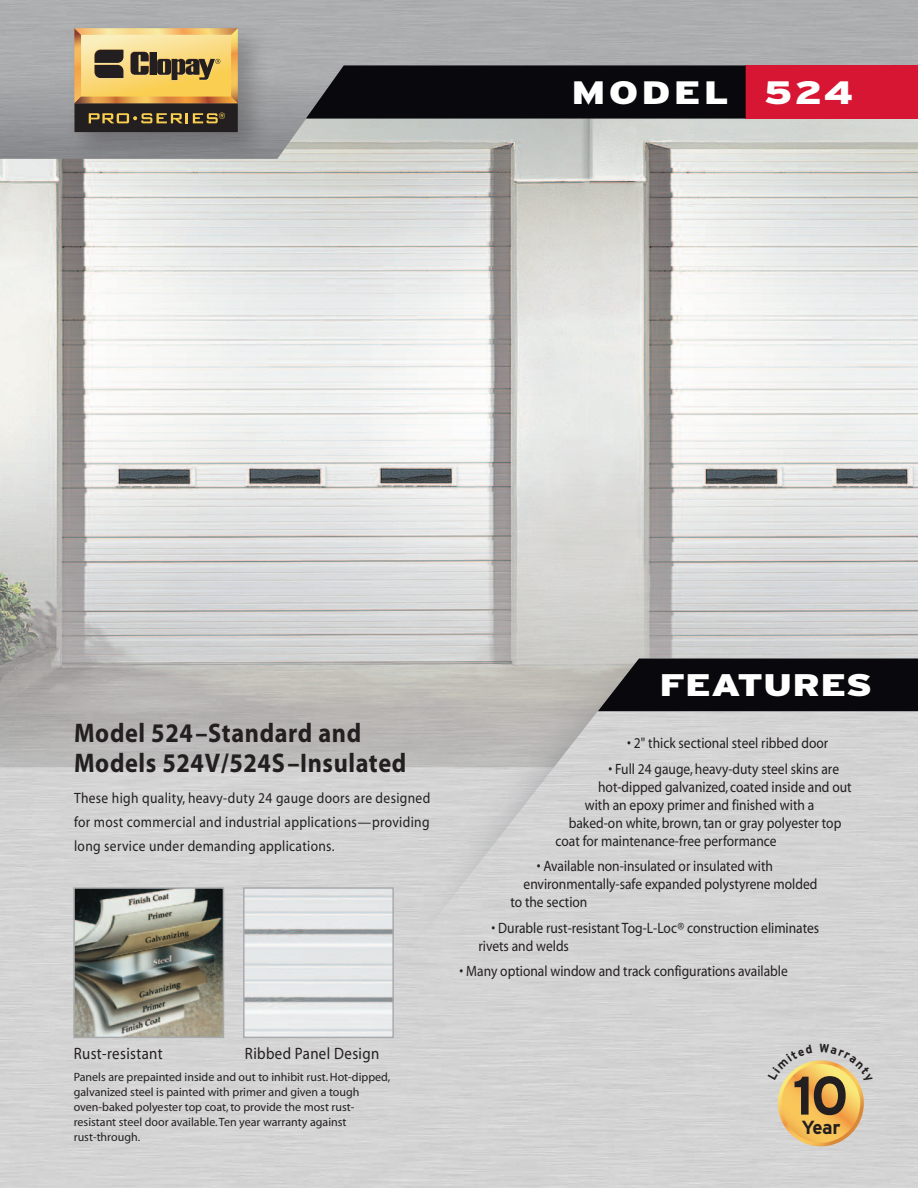
<style>
.page{position:relative;width:918px;height:1188px;background:#fff}
.page>*{position:absolute;margin:0;border:0;box-sizing:border-box;transform-origin:0 0}
.t1{font:700 54.15px "Interstate";color:#231f20}
.t2{font:900 32.4px "Interstate";letter-spacing:.075em;color:#fff;scale:1.25 1}
.t3{font:900 31.2px "Interstate";color:#fff;scale:1.25 1}
.t4{font:700 27px/30px "Myriad";letter-spacing:.025em;color:#231f20;scale:.9 1}
.t5{font:700 19.05px "Interstate";color:#231f20}
.t6{font:16.5px "Myriad";letter-spacing:.025em;color:#231f20;scale:.9 1}
.t7{font:15px/24px "Myriad";color:#231f20;text-align:justify;scale:.9 1}
.t8{font:12px/15px "Myriad";color:#231f20}
</style>
<div class="page">
<div style="left:0;top:0;width:918px;height:194px;background:#acadaf"></div>
<div style="left:380px;top:767px;width:257px;height:223px;background:#d3d3d3"></div>
<img style="left:0;top:118px;width:918px;height:649px">
<div style="left:243px;top:887px;width:151px;height:151px;border:2px solid #a8a9ad"></div>
<svg style="left:598px;top:659px;width:320px;height:52px;background:#141418"></svg>
<img style="left:76px;top:890px;width:145px;height:145px">
<div style="left:73px;top:887px;width:151px;height:151px;border:2px solid #a8a9ad"></div>
<div style="left:746px;top:65px;width:172px;height:53px;background:#d71634"></div>
<div style="left:306px;top:65px;width:440px;height:53px;background:#08080d"></div>
<img style="left:59px;top:33px;width:218px;height:139px">
<div style="left:74px;top:103px;width:164px;height:29px;background:#231f20"></div>
<svg style="left:89px;top:113px;width:136px;height:10px"></svg>
<svg style="left:74px;top:28px;width:164px;height:75px;background:#d2b065"></svg>
<svg style="left:768px;top:1044px;width:105px;height:104px;background:#e5c892"></svg>
<h2 class="t2" style="left:572px;top:74px;width:227px">MODEL 524</h2>
<h3 class="t4" style="left:74px;top:719px;width:371px">Model 524–Standard and<br>Models 524V/524S–Insulated</h3>
<p class="t7" style="left:74px;top:787px;width:397px">These high quality, heavy-duty 24 gauge doors are designed for most commercial and industrial applications—providing long service under demanding applications.</p>
<h3 class="t3" style="left:659px;top:667px;width:172px">FEATURES</h3>
<p class="t7" style="left:627px;top:732px;width:225px">• 2" thick sectional steel ribbed door</p>
<p class="t7" style="left:608px;top:757px;width:258px">• Full 24 gauge, heavy-duty steel skins are</p>
<p class="t7" style="left:598px;top:775px;width:283px">hot-dipped galvanized, coated inside and out</p>
<p class="t7" style="left:585px;top:793px;width:256px">with an epoxy primer and finished with a</p>
<p class="t7" style="left:569px;top:811px;width:304px">baked-on white, brown, tan or gray polyester top</p>
<p class="t7" style="left:556px;top:829px;width:247px">coat for maintenance-free performance</p>
<p class="t7" style="left:537px;top:855px;width:264px">• Available non-insulated or insulated with</p>
<p class="t7" style="left:524px;top:873px;width:328px">environmentally-safe expanded polystyrene molded</p>
<p class="t7" style="left:510px;top:891px;width:87px">to the section</p>
<p class="t7" style="left:478px;top:919px;width:380px;line-height:18px;text-indent:13px">• Durable rust-resistant Tog-L-Loc® construction eliminates rivets and welds</p>
<p class="t7" style="left:460px;top:960px;width:366px">• Many optional window and track configurations available</p>
<p class="t6" style="left:74px;top:1045px;width:100px">Rust-resistant</p>
<p class="t6" style="left:245px;top:1045px;width:151px">Ribbed Panel Design</p>
<p class="t8" style="left:74px;top:1070px;width:318px">Panels are prepainted inside and out to inhibit rust. Hot-dipped, galvanized steel is painted with primer and given a tough oven-baked polyester top coat, to provide the most rust&shy;resistant steel door available. Ten year warranty against rust-through.</p>
<h1 class="t1" style="left:792px;top:1065px;width:57px">10</h1>
<p class="t5" style="left:801px;top:1117px;width:40px">Year</p>
</div>
